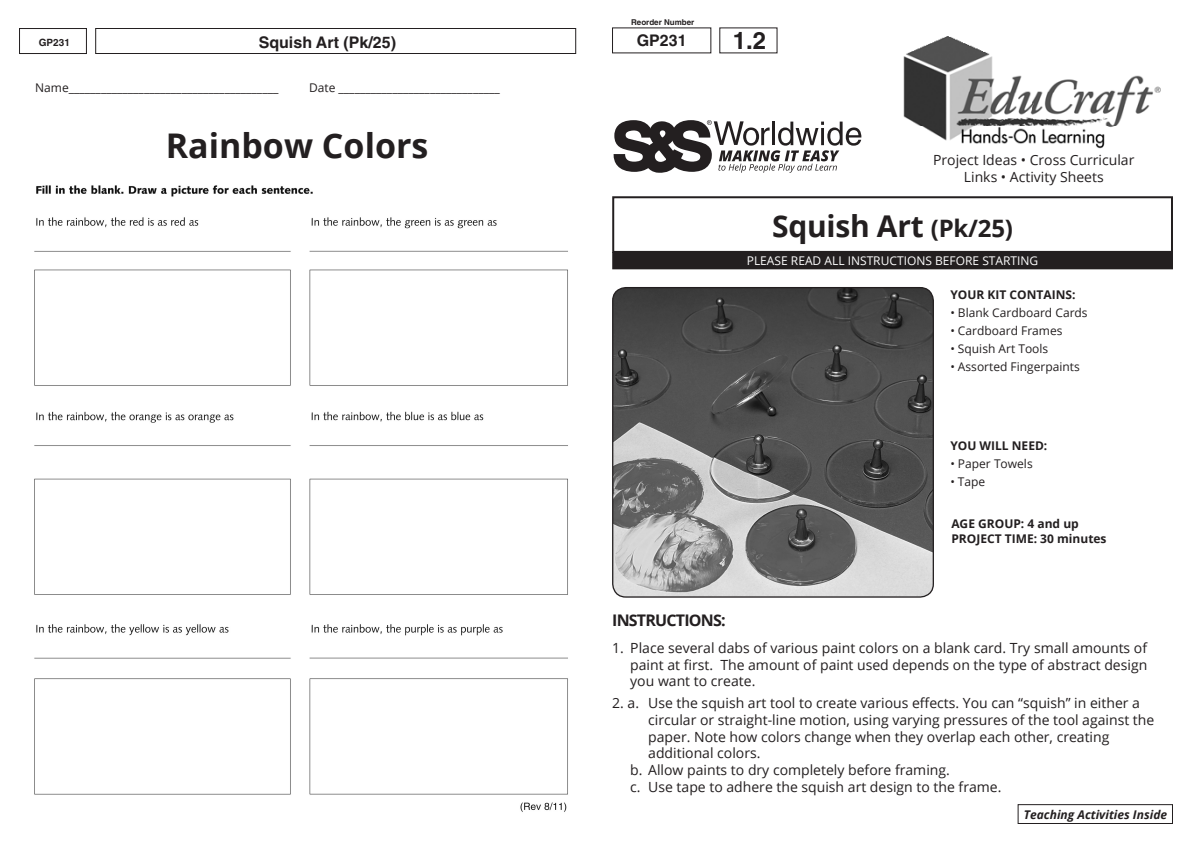
<style>
.page{position:relative;width:1191px;height:842px;background:#fff}
.page>*{position:absolute;margin:0;border:0;box-sizing:border-box;transform-origin:0 0}
.t1{font:700 34px "Open Sans";color:#231f20}
.t2{font:700 30px "Open Sans";letter-spacing:-.01em;color:#231f20}
.t3{font:700 24px "Helvetica";color:#231f20}
.t4{font:700 16px "Helvetica";color:#231f20}
.t5{font:700 16px "Open Sans";letter-spacing:-.05em;color:#231f20}
.t6{font:14px/16.8px "Open Sans";color:#231f20;text-align:justify}
.t7{font:12px "Open Sans";color:#231f20}
.t8{font:700 12px "Open Sans";color:#231f20}
.t9{font:12px "Open Sans";color:#fff}
.t10{font:italic 700 12px "Open Sans";color:#231f20}
.t11{font:700 10px "Helvetica";color:#231f20}
.t12{font:700 8px "Helvetica";color:#231f20}
.s1{font-size:24px}
</style>
<div class="page">
<img style="left:903px;top:36px;width:258px;height:113px">
<div style="left:612px;top:196px;width:561px;height:57px;border:2px solid #231f20"></div>
<div style="left:613px;top:253px;width:559px;height:15px;background:#231f20"></div>
<div style="left:612px;top:252px;width:561px;height:17px;border:2px solid #231f20"></div>
<svg style="left:613px;top:120px;width:248px;height:53px"></svg>
<div style="left:1017px;top:804px;width:156px;height:20px;border:1px solid #231f20"></div>
<img style="left:612px;top:288px;width:320px;height:308px">
<div style="left:612px;top:287px;width:322px;height:311px;border:1px solid #231f20;border-radius:13px"></div>
<div style="left:19px;top:28px;width:68px;height:26px;border:1px solid #231f20"></div>
<div style="left:95px;top:28px;width:481px;height:26px;border:1px solid #231f20"></div>
<img style="left:34px;top:185px;width:534px;height:627px">
<p class="t11" style="left:39px;top:36px;width:33px">GP231</p>
<p class="t4" style="left:259px;top:32px;width:139px">Squish Art (Pk/25)</p>
<p class="t7" style="left:35px;top:80px;width:245px">Name_______________________________________</p>
<p class="t7" style="left:309px;top:80px;width:192px">Date ______________________________</p>
<p class="t1" style="left:166px;top:121px;width:264px">Rainbow Colors</p>
<p class="t12" style="left:631px;top:17px;width:65px">Reorder Number</p>
<p class="t4" style="left:637px;top:31px;width:51px">GP231</p>
<p class="t3" style="left:732px;top:26px;width:35px">1.2</p>
<p class="t6" style="left:933px;top:151px;width:203px">Project Ideas • Cross Curricular</p>
<p class="t6" style="left:964px;top:168px;width:141px">Links • Activity Sheets</p>
<p class="t2" style="left:772px;top:204px;width:242px">Squish Art <span class="s1">(Pk/25)</span></p>
<p class="t9" style="left:747px;top:253px;width:293px">PLEASE READ ALL INSTRUCTIONS BEFORE STARTING</p>
<p class="t8" style="left:950px;top:286px;width:127px">YOUR KIT CONTAINS:</p>
<p class="t7" style="left:950px;top:304px;width:139px">• Blank Cardboard Cards</p>
<p class="t7" style="left:950px;top:322px;width:114px">• Cardboard Frames</p>
<p class="t7" style="left:950px;top:340px;width:99px">• Squish Art Tools</p>
<p class="t7" style="left:950px;top:358px;width:131px">• Assorted Fingerpaints</p>
<p class="t8" style="left:950px;top:437px;width:98px">YOU WILL NEED:</p>
<p class="t7" style="left:950px;top:456px;width:84px">• Paper Towels</p>
<p class="t7" style="left:950px;top:474px;width:37px">• Tape</p>
<p class="t8" style="left:951px;top:515px;width:129px">AGE GROUP: 4 and up</p>
<p class="t8" style="left:951px;top:530px;width:157px">PROJECT TIME: 30 minutes</p>
<p class="t5" style="left:612px;top:609px;width:115px">INSTRUCTIONS:</p>
<p class="t6" style="left:630px;top:639px;width:518px;text-indent:-18px">1. Place several dabs of various paint colors on a blank card. Try small amounts of paint at first. The amount of paint used depends on the type of abstract design you want to create.</p>
<p class="t6" style="left:648px;top:694px;width:507px;text-align:left;text-indent:-36px">2. a. Use the squish art tool to create various effects. You can “squish” in either a circular or straight-line motion, using varying pressures of the tool against the paper. Note how colors change when they overlap each other, creating</p>
<p class="t6" style="left:648px;top:744px;width:114px">additional colors.</p>
<p class="t6" style="left:630px;top:761px;width:321px">b. Allow paints to dry completely before framing.</p>
<p class="t6" style="left:630px;top:778px;width:373px">c. Use tape to adhere the squish art design to the frame.</p>
<p class="t10" style="left:1023px;top:806px;width:145px">Teaching Activities Inside</p>
</div>
